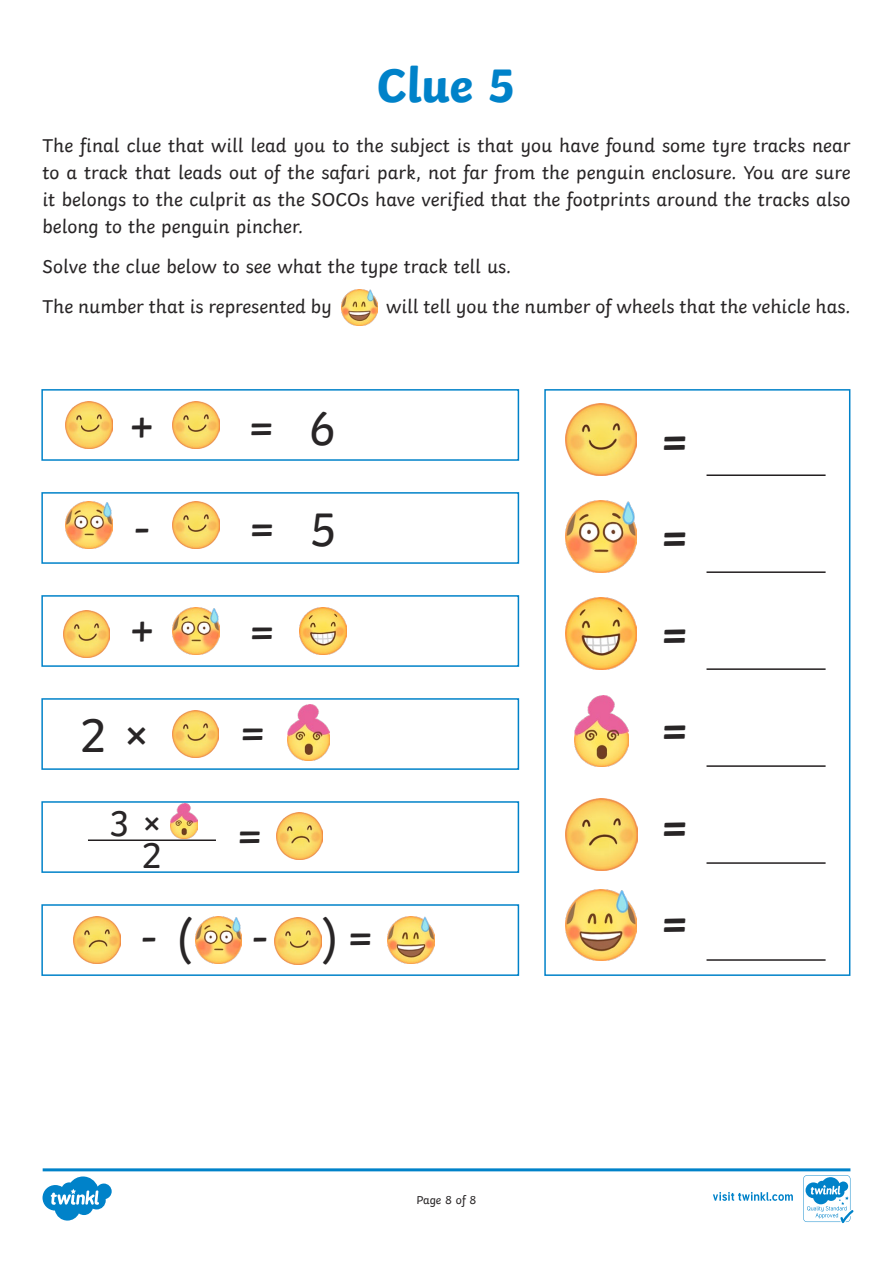
<style>
.page{position:relative;width:893px;height:1263px;background:#fff}
.page>*{position:absolute;margin:0;border:0;box-sizing:border-box;transform-origin:0 0}
.Heading_1{font:49.5px "Twinkl";color:#282526}
.Heading_1-2{font:700 49.5px "Twinkl";color:#282526}
.Heading_1-3{font:700 49.5px "Twinkl";color:#0082c9}
.Heading_1-4{font:37.5px "Twinkl";color:#282526}
.KS2_Body_Copy{font:19.5px/27px "Twinkl";color:#282526;text-align:justify}
.t1{font:12px "Twinkl";letter-spacing:-.005em;color:#282526}
</style>
<div class="page">
<div style="left:41px;top:389px;width:478px;height:72px;border:2px solid #0082c9"></div>
<div style="left:41px;top:492px;width:478px;height:72px;border:2px solid #0082c9"></div>
<div style="left:41px;top:595px;width:478px;height:72px;border:2px solid #0082c9"></div>
<div style="left:41px;top:698px;width:478px;height:72px;border:2px solid #0082c9"></div>
<div style="left:41px;top:801px;width:478px;height:72px;border:2px solid #0082c9"></div>
<div style="left:41px;top:904px;width:478px;height:72px;border:2px solid #0082c9"></div>
<div style="left:544px;top:389px;width:306px;height:587px;border:2px solid #0082c9"></div>
<img style="left:565px;top:404px;width:72px;height:71px">
<img style="left:565px;top:501px;width:72px;height:72px">
<img style="left:565px;top:598px;width:72px;height:72px">
<img style="left:574px;top:695px;width:54px;height:72px">
<img style="left:565px;top:889px;width:72px;height:72px">
<img style="left:342px;top:290px;width:36px;height:36px">
<hr style="left:706px;top:474px;width:120px;height:2px;background:#231f20">
<hr style="left:706px;top:571px;width:120px;height:2px;background:#231f20">
<hr style="left:706px;top:668px;width:120px;height:2px;background:#231f20">
<hr style="left:706px;top:765px;width:120px;height:2px;background:#231f20">
<hr style="left:706px;top:862px;width:120px;height:2px;background:#231f20">
<hr style="left:706px;top:959px;width:120px;height:2px;background:#231f20">
<img style="left:66px;top:401px;width:47px;height:47px">
<img style="left:173px;top:401px;width:46px;height:47px">
<img style="left:66px;top:502px;width:47px;height:47px">
<img style="left:173px;top:502px;width:46px;height:47px">
<img style="left:63px;top:610px;width:47px;height:47px">
<img style="left:173px;top:608px;width:46px;height:47px">
<img style="left:300px;top:608px;width:46px;height:47px">
<img style="left:172px;top:711px;width:47px;height:46px">
<img style="left:287px;top:704px;width:42px;height:57px">
<img style="left:171px;top:803px;width:26px;height:35px">
<hr style="left:88px;top:839px;width:128px;height:2px;background:#231f20">
<img style="left:276px;top:812px;width:47px;height:47px">
<img style="left:566px;top:798px;width:71px;height:72px">
<img style="left:73px;top:917px;width:47px;height:46px">
<img style="left:195px;top:917px;width:47px;height:46px">
<img style="left:274px;top:918px;width:47px;height:47px">
<img style="left:388px;top:917px;width:47px;height:46px">
<svg style="left:43px;top:1168px;width:810px;height:55px"></svg>
<p class="Heading_1-3" style="left:376px;top:45px;width:141px">Clue 5</p>
<p class="KS2_Body_Copy" style="left:43px;top:131px;width:810px">The final clue that will lead you to the subject is that you have found some tyre tracks near to a track that leads out of the safari park, not far from the penguin enclosure. You are sure it belongs to the culprit as the SOCOs have verified that the footprints around the tracks also belong to the penguin pincher.</p>
<p class="KS2_Body_Copy" style="left:43px;top:251px;width:470px">Solve the clue below to see what the type track tell us.</p>
<p class="KS2_Body_Copy" style="left:43px;top:291px;width:291px">The number that is represented by</p>
<p class="KS2_Body_Copy" style="left:386px;top:291px;width:466px">will tell you the number of wheels that the vehicle has.</p>
<p class="Heading_1" style="left:127px;top:389px;width:31px">+</p>
<p class="Heading_1" style="left:247px;top:392px;width:31px">=</p>
<p class="Heading_1" style="left:309px;top:390px;width:28px">6</p>
<p class="Heading_1" style="left:133px;top:490px;width:20px">-</p>
<p class="Heading_1" style="left:247px;top:492px;width:31px">=</p>
<p class="Heading_1" style="left:310px;top:491px;width:28px">5</p>
<p class="Heading_1" style="left:128px;top:593px;width:31px">+</p>
<p class="Heading_1" style="left:247px;top:595px;width:31px">=</p>
<p class="Heading_1" style="left:80px;top:697px;width:72px">2 ×</p>
<p class="Heading_1" style="left:238px;top:696px;width:31px">=</p>
<p class="Heading_1-4" style="left:110px;top:794px;width:54px">3 ×</p>
<p class="Heading_1-4" style="left:142px;top:827px;width:21px">2</p>
<p class="Heading_1" style="left:140px;top:899px;width:55px">- (</p>
<p class="Heading_1" style="left:235px;top:799px;width:31px">=</p>
<p class="Heading_1" style="left:251px;top:900px;width:20px">-</p>
<p class="Heading_1" style="left:322px;top:900px;width:19px">)</p>
<p class="Heading_1" style="left:346px;top:901px;width:31px">=</p>
<p class="t1" style="left:416px;top:1191px;width:62px">Page 8 of 8</p>
<p class="Heading_1-2" style="left:660px;top:402px;width:31px">=</p>
<p class="Heading_1-2" style="left:660px;top:499px;width:31px">=</p>
<p class="Heading_1-2" style="left:660px;top:595px;width:31px">=</p>
<p class="Heading_1-2" style="left:660px;top:692px;width:31px">=</p>
<p class="Heading_1-2" style="left:660px;top:788px;width:31px">=</p>
<p class="Heading_1-2" style="left:660px;top:885px;width:31px">=</p>
</div>
